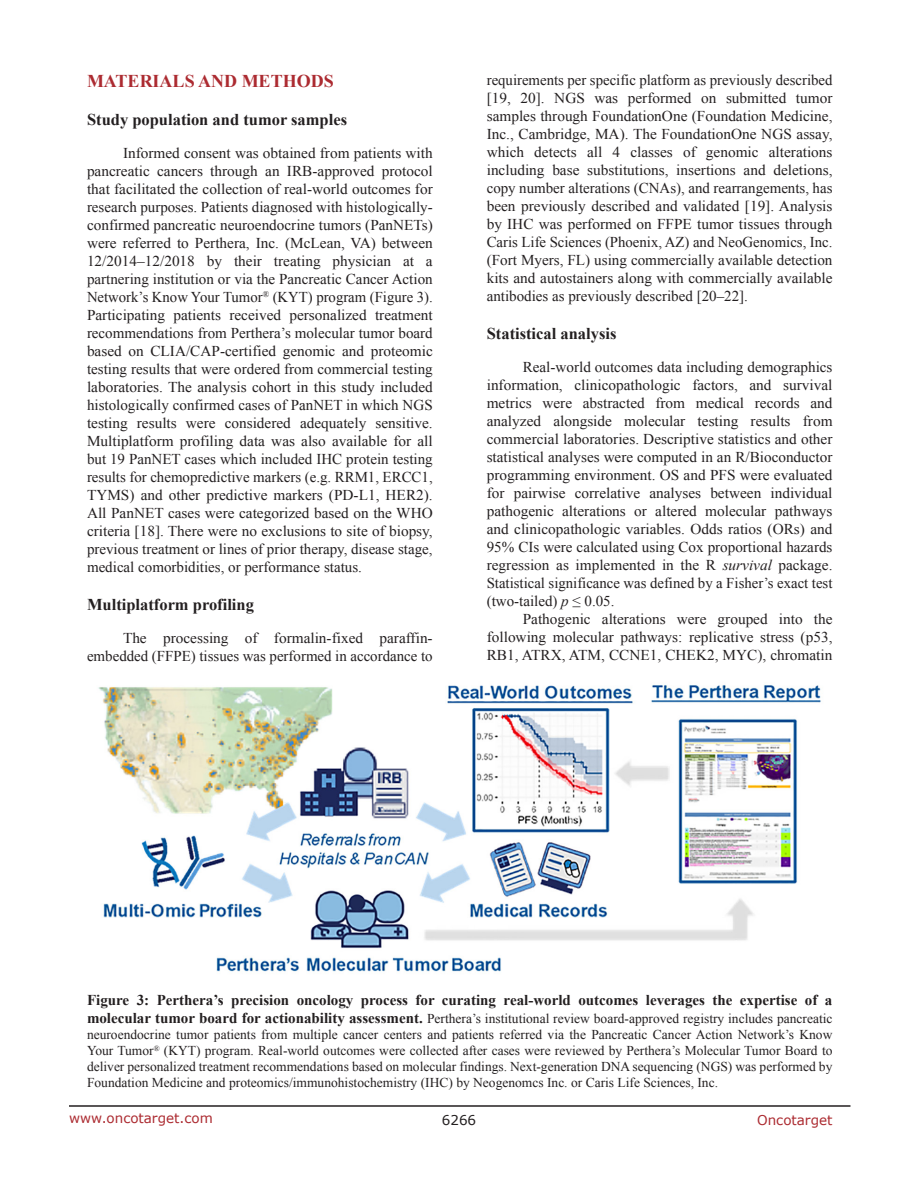
<style>
.page{position:relative;width:918px;height:1188px;background:#fff}
.page>*{position:absolute;margin:0;border:0;box-sizing:border-box;transform-origin:0 0}
.Heading{font:700 18px "Times New Roman";color:#ac2b31}
.SubHeading_middle{font:700 16.5px "Times New Roman";color:#231f20}
.SubHeading{font:700 16.5px "Times New Roman";color:#231f20}
.BodyText{font:15px/18px "Times New Roman";color:#231f20;text-align:justify}
.FigureText{font:700 15px "Times New Roman";color:#231f20}
.FigureText-2{font:13.5px/16.2px "Times New Roman";color:#231f20;text-align:justify}
.t1{font:13.5px "Verdana";color:#ac2b31}
.t2{font:13.5px "Verdana";color:#231f20}
.s1{font-style:italic}
.s2{font-weight:700;font-size:15px}
</style>
<div class="page">
<hr style="left:69px;top:1105px;width:781px;height:2px;background:#231f20">
<img style="left:98px;top:685px;width:723px;height:287px">
<p class="Heading" style="left:87px;top:69px;width:248px">MATERIALS AND METHODS</p>
<p class="SubHeading" style="left:87px;top:108px;width:262px">Study population and tumor samples</p>
<p class="BodyText" style="left:87px;top:144px;width:347px;text-indent:36px">Informed consent was obtained from patients with pancreatic cancers through an IRB-approved protocol that facilitated the collection of real-world outcomes for research purposes. Patients diagnosed with histologically&shy;confirmed pancreatic neuroendocrine tumors (PanNETs) were referred to Perthera, Inc. (McLean, VA) between 12/2014–12/2018 by their treating physician at a partnering institution or via the Pancreatic Cancer Action Network’s Know Your Tumor<sup>®</sup> (KYT) program (Figure 3).<br>Participating patients received personalized treatment recommendations from Perthera’s molecular tumor board based on CLIA/CAP-certified genomic and proteomic testing results that were ordered from commercial testing laboratories. The analysis cohort in this study included histologically confirmed cases of PanNET in which NGS testing results were considered adequately sensitive.<br>Multiplatform profiling data was also available for all but 19 PanNET cases which included IHC protein testing results for chemopredictive markers (e.g. RRM1, ERCC1, TYMS) and other predictive markers (PD-L1, HER2).<br>All PanNET cases were categorized based on the WHO criteria [18]. There were no exclusions to site of biopsy, previous treatment or lines of prior therapy, disease stage, medical comorbidities, or performance status.</p>
<p class="SubHeading_middle" style="left:87px;top:593px;width:168px">Multiplatform profiling</p>
<p class="BodyText" style="left:87px;top:629px;width:347px;text-align:right">The processing of formalin-fixed paraffin&shy;embedded (FFPE) tissues was performed in accordance to</p>
<p class="BodyText" style="left:487px;top:71px;width:347px">requirements per specific platform as previously described [19, 20]. NGS was performed on submitted tumor samples through FoundationOne (Foundation Medicine, Inc., Cambridge, MA). The FoundationOne NGS assay, which detects all 4 classes of genomic alterations including base substitutions, insertions and deletions, copy number alterations (CNAs), and rearrangements, has been previously described and validated [19]. Analysis by IHC was performed on FFPE tumor tissues through Caris Life Sciences (Phoenix, AZ) and NeoGenomics, Inc. (Fort Myers, FL) using commercially available detection kits and autostainers along with commercially available antibodies as previously described [20–22].</p>
<p class="SubHeading_middle" style="left:487px;top:322px;width:131px">Statistical analysis</p>
<p class="BodyText" style="left:487px;top:358px;width:347px;text-indent:36px">Real-world outcomes data including demographics information, clinicopathologic factors, and survival metrics were abstracted from medical records and analyzed alongside molecular testing results from commercial laboratories. Descriptive statistics and other statistical analyses were computed in an R/Bioconductor programming environment. OS and PFS were evaluated for pairwise correlative analyses between individual pathogenic alterations or altered molecular pathways and clinicopathologic variables. Odds ratios (ORs) and 95% CIs were calculated using Cox proportional hazards regression as implemented in the R <span class="s1">survival</span> package.<br>Statistical significance was defined by a Fisher’s exact test (two-tailed) <span class="s1">p</span> ≤ 0.05.</p>
<p class="BodyText" style="left:487px;top:610px;width:347px;text-indent:36px">Pathogenic alterations were grouped into the following molecular pathways: replicative stress (p53, RB1, ATRX, ATM, CCNE1, CHEK2, MYC), chromatin</p>
<p class="FigureText" style="left:87px;top:989px;width:747px">Figure 3: Perthera’s precision oncology process for curating real-world outcomes leverages the expertise of a</p>
<p class="FigureText-2" style="left:87px;top:1010px;width:747px"><span class="s2">molecular tumor board for actionability assessment.</span> Perthera’s institutional review board-approved registry includes pancreatic neuroendocrine tumor patients from multiple cancer centers and patients referred via the Pancreatic Cancer Action Network’s Know Your Tumor<sup>®</sup> (KYT) program. Real-world outcomes were collected after cases were reviewed by Perthera’s Molecular Tumor Board to deliver personalized treatment recommendations based on molecular findings. Next-generation DNA sequencing (NGS) was performed by Foundation Medicine and proteomics/immunohistochemistry (IHC) by Neogenomcs Inc. or Caris Life Sciences, Inc.</p>
<p class="t1" style="left:69px;top:1109px;width:145px">www.oncotarget.com</p>
<p class="t2" style="left:442px;top:1111px;width:36px">6266</p>
<p class="t1" style="left:757px;top:1111px;width:77px">Oncotarget</p>
</div>
